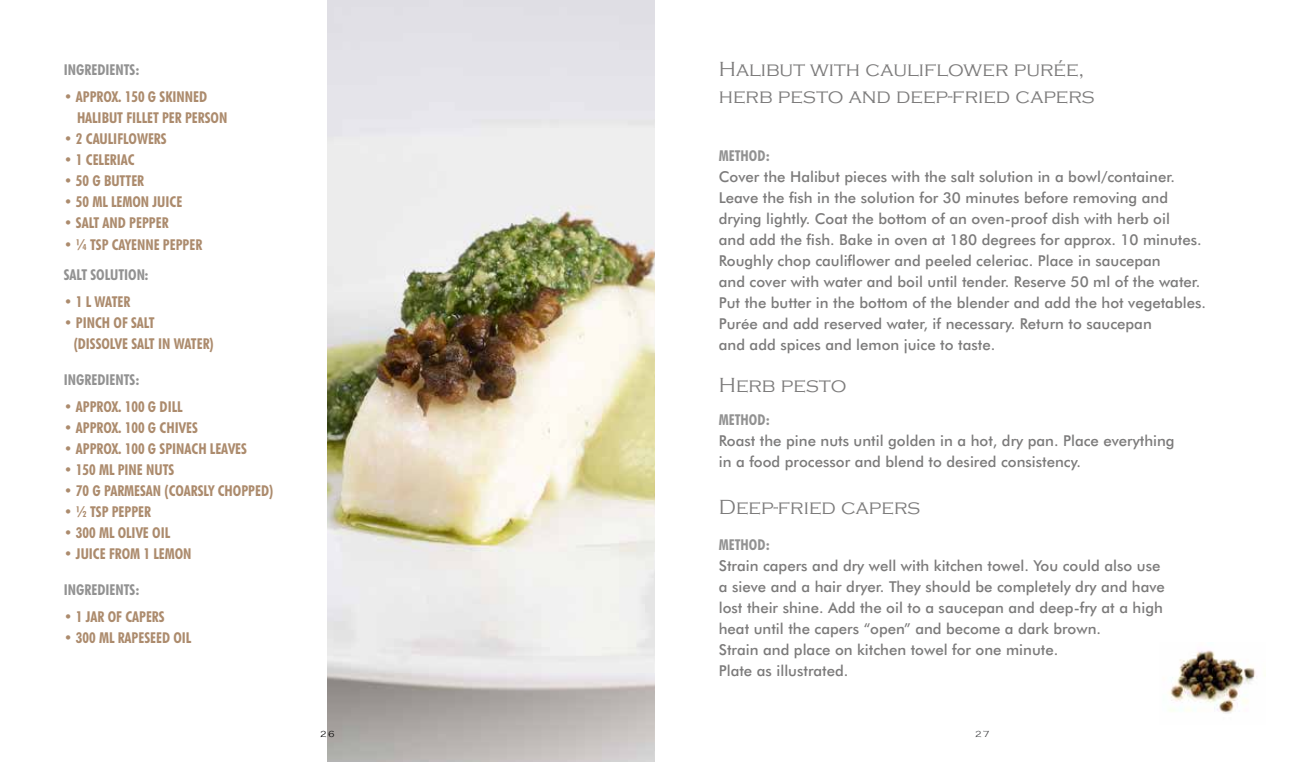
<style>
.page{position:relative;width:1310px;height:762px;background:#fff}
.page>*{position:absolute;margin:0;border:0;box-sizing:border-box;transform-origin:0 0}
.t1{font:300 21px/27px "Copperplate Gothic";color:#7c7b7b}
.t2{font:500 15px/21px "Futura BT";color:#7c7b7b}
.t3{font:700 condensed 15px/21px "Futura BT";color:#ac8b6d}
.t4{font:700 condensed 15px "Futura BT";color:#929292}
.t5{font:300 9px "Copperplate Gothic";color:#000}
.t6{font:300 9px "Copperplate Gothic";color:#393a3c}
</style>
<div class="page">
<img style="left:327px;top:0;width:328px;height:761px">
<img style="left:1169px;top:650px;width:96px;height:63px">
<p class="t4" style="left:64px;top:61px;width:77px">INGREDIENTS:</p>
<p class="t3" style="left:77px;top:86px;width:152px;text-indent:-13px">• APPROX. 150 G SKINNED<br>HALIBUT FILLET PER PERSON</p>
<p class="t3" style="left:64px;top:128px;width:104px">• 2 CAULIFLOWERS</p>
<p class="t3" style="left:64px;top:149px;width:72px">• 1 CELERIAC</p>
<p class="t3" style="left:64px;top:170px;width:82px">• 50 G BUTTER</p>
<p class="t3" style="left:64px;top:191px;width:120px">• 50 ML LEMON JUICE</p>
<p class="t3" style="left:64px;top:212px;width:106px">• SALT AND PEPPER</p>
<p class="t3" style="left:64px;top:233px;width:140px">• ¼ TSP CAYENNE PEPPER</p>
<p class="t4" style="left:64px;top:265px;width:86px">SALT SOLUTION:</p>
<p class="t3" style="left:64px;top:290px;width:68px">• 1 L WATER</p>
<p class="t3" style="left:74px;top:311px;width:142px;text-indent:-10px">• PINCH OF SALT<br>(DISSOLVE SALT IN WATER)</p>
<p class="t4" style="left:64px;top:370px;width:77px">INGREDIENTS:</p>
<p class="t3" style="left:64px;top:395px;width:120px">• APPROX. 100 G DILL</p>
<p class="t3" style="left:64px;top:416px;width:135px">• APPROX. 100 G CHIVES</p>
<p class="t3" style="left:64px;top:437px;width:185px">• APPROX. 100 G SPINACH LEAVES</p>
<p class="t3" style="left:64px;top:458px;width:112px">• 150 ML PINE NUTS</p>
<p class="t3" style="left:64px;top:479px;width:211px">• 70 G PARMESAN (COARSLY CHOPPED)</p>
<p class="t3" style="left:64px;top:500px;width:89px">• ½ TSP PEPPER</p>
<p class="t3" style="left:64px;top:521px;width:108px">• 300 ML OLIVE OIL</p>
<p class="t3" style="left:64px;top:542px;width:129px">• JUICE FROM 1 LEMON</p>
<p class="t4" style="left:64px;top:580px;width:77px">INGREDIENTS:</p>
<p class="t3" style="left:64px;top:605px;width:102px">• 1 JAR OF CAPERS</p>
<p class="t3" style="left:64px;top:626px;width:129px">• 300 ML RAPESEED OIL</p>
<h1 class="t1" style="left:719px;top:56px;width:377px">Halibut with cauliflower purée, herb pesto and deep-fried capers</h1>
<p class="t4" style="left:719px;top:146px;width:53px">METHOD:</p>
<p class="t2" style="left:719px;top:166px;width:489px">Cover the Halibut pieces with the salt solution in a bowl/container.<br>Leave the fish in the solution for 30 minutes before removing and drying lightly. Coat the bottom of an oven-proof dish with herb oil<br>and add the fish. Bake in oven at 180 degrees for approx. 10 minutes.<br>Roughly chop cauliflower and peeled celeriac. Place in saucepan<br>and cover with water and boil until tender. Reserve 50 ml of the water.<br>Put the butter in the bottom of the blender and add the hot vegetables.<br>Purée and add reserved water, if necessary. Return to saucepan<br>and add spices and lemon juice to taste.</p>
<h1 class="t1" style="left:719px;top:371px;width:129px">Herb pesto</h1>
<p class="t4" style="left:719px;top:410px;width:53px">METHOD:</p>
<p class="t2" style="left:719px;top:430px;width:457px">Roast the pine nuts until golden in a hot, dry pan. Place everything in a food processor and blend to desired consistency.</p>
<h1 class="t1" style="left:719px;top:493px;width:203px">Deep-fried capers</h1>
<p class="t4" style="left:719px;top:535px;width:53px">METHOD:</p>
<p class="t2" style="left:719px;top:554px;width:447px">Strain capers and dry well with kitchen towel. You could also use a sieve and a hair dryer. They should be completely dry and have lost their shine. Add the oil to a saucepan and deep-fry at a high heat until the capers “open” and become a dark brown.<br>Strain and place on kitchen towel for one minute.<br>Plate as illustrated.</p>
<p class="t5" style="left:320px;top:729px;width:16px">26</p>
<p class="t6" style="left:975px;top:729px;width:16px">27</p>
</div>
